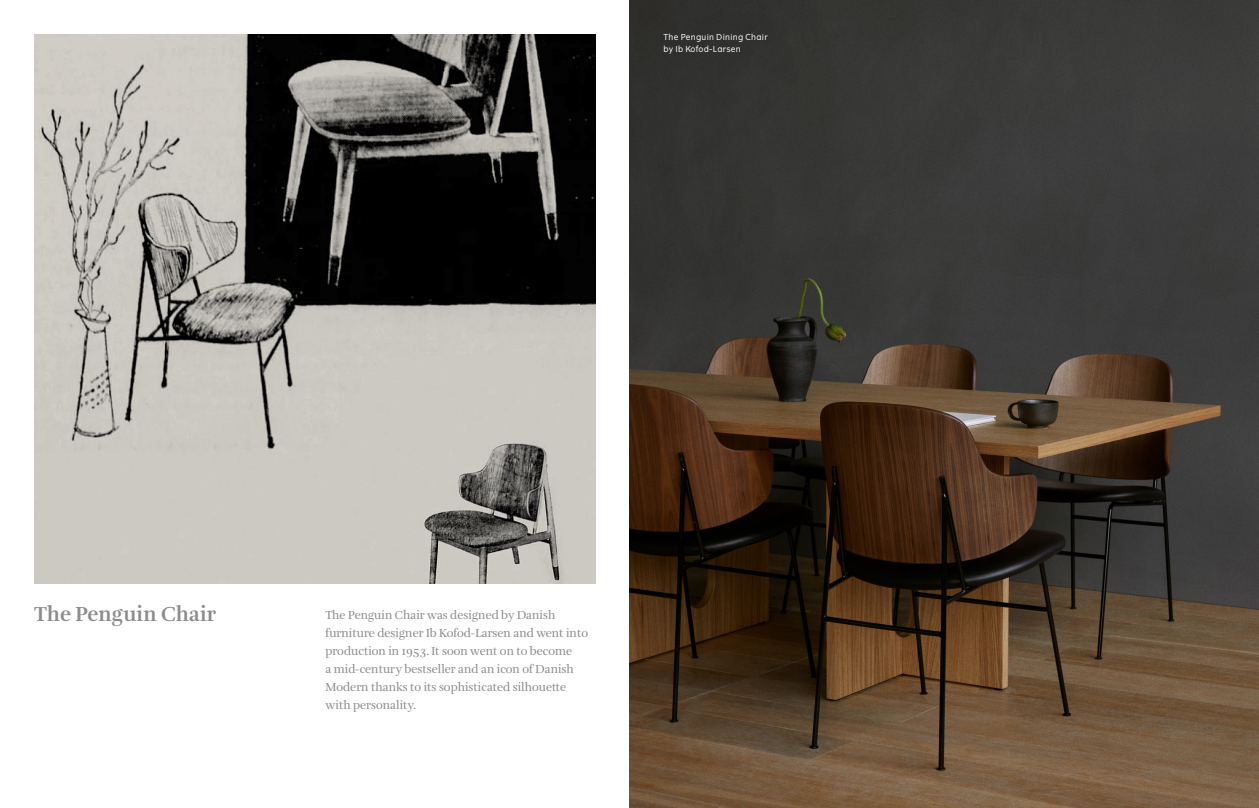
<style>
.page{position:relative;width:1259px;height:808px;background:#fff}
.page>*{position:absolute;margin:0;border:0;box-sizing:border-box;transform-origin:0 0}
.Body_1{font:700 21px "Amalia Pro";color:#8b8c8e}
.Body_New{font:12px/18px "Amalia Pro";color:#8b8c8e}
.Body_1-2{font:8.25px "The Wave";letter-spacing:.035em;color:#fff}
</style>
<div class="page">
<img style="left:629px;top:0;width:630px;height:808px">
<img style="left:34px;top:34px;width:561px;height:550px">
<p class="Body_1-2" style="left:663px;top:32px;width:105px">The Penguin Dining Chair</p>
<p class="Body_1-2" style="left:663px;top:44px;width:79px">by Ib Kofod-Larsen</p>
<p class="Body_1" style="left:34px;top:601px;width:184px">The Penguin Chair</p>
<p class="Body_New" style="left:325px;top:606px;width:264px">The Penguin Chair was designed by Danish furniture designer Ib Kofod-Larsen and went into production in 1953. It soon went on to become<br>a mid-century bestseller and an icon of Danish Modern thanks to its sophisticated silhouette with personality.</p>
</div>
